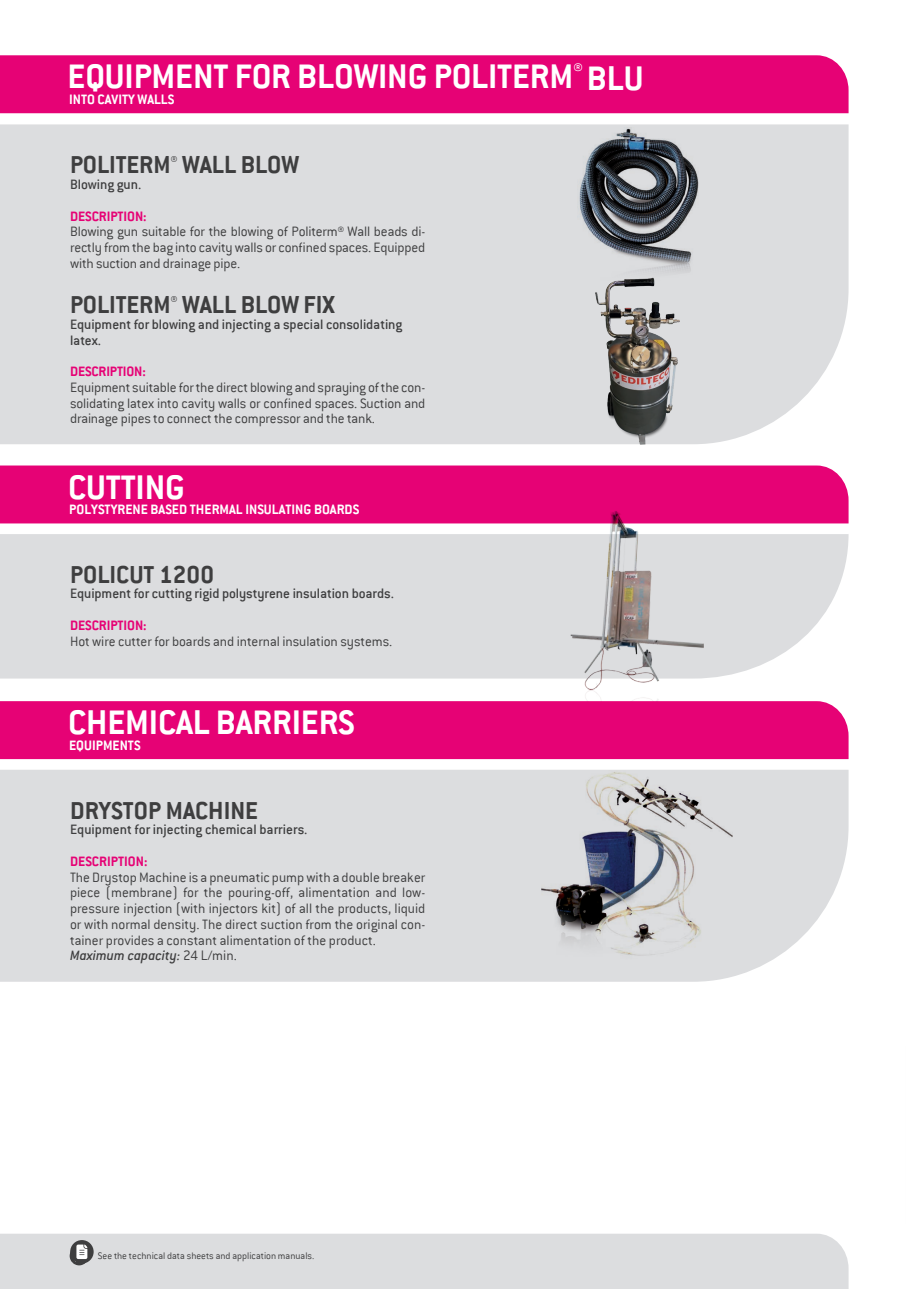
<style>
.page{position:relative;width:906px;height:1289px;background:#fff}
.page>*{position:absolute;margin:0;border:0;box-sizing:border-box;transform-origin:0 0}
.t1{font:700 37.5px "Conduit ITC";letter-spacing:-.005em;color:#fff}
.t2{font:700 27px "Conduit ITC";letter-spacing:-.005em;color:#3e3e3f}
.t3{font:300 15px/15.8px "Conduit ITC";color:#3e3e3f;text-align:justify}
.t4{font:500 15px/15.8px "Conduit ITC";letter-spacing:-.005em;color:#3e3e3f}
.t5{font:700 15px "Conduit ITC";color:#fff}
.t6{font:700 15px "Conduit ITC";letter-spacing:-.005em;color:#e60275}
.t7{font:300 10.5px "Conduit ITC";color:#3e3e3f}
.s1{font-weight:500;font-style:italic}
</style>
<div class="page">
<div style="left:0;top:1233px;width:848px;height:55px;background:#dcdddf"></div>
<div style="left:0;top:124px;width:848px;height:320px;background:#dcdddf"></div>
<div style="left:0;top:55px;width:848px;height:58px;background:#e60275"></div>
<img style="left:594px;top:283px;width:85px;height:161px">
<img style="left:577px;top:127px;width:122px;height:156px">
<div style="left:0;top:701px;width:848px;height:58px;background:#e60275"></div>
<div style="left:0;top:770px;width:848px;height:211px;background:#dcdddf"></div>
<img style="left:541px;top:770px;width:191px;height:193px">
<div style="left:0;top:534px;width:848px;height:144px;background:#dcdddf"></div>
<div style="left:0;top:465px;width:848px;height:58px;background:#e60275"></div>
<img style="left:570px;top:507px;width:133px;height:194px">
<h1 class="t1" style="left:68px;top:55px;width:577px">EQUIPMENT FOR BLOWING POLITERM<sup>®</sup> BLU</h1>
<p class="t5" style="left:69px;top:90px;width:107px">INTO CAVITY WALLS</p>
<h2 class="t2" style="left:70px;top:149px;width:230px">POLITERM<sup>®</sup> WALL BLOW</h2>
<p class="t4" style="left:70px;top:176px;width:73px">Blowing gun.</p>
<p class="t6" style="left:70px;top:207px;width:78px">DESCRIPTION:</p>
<p class="t3" style="left:70px;top:224px;width:357px">Blowing gun suitable for the blowing of Politerm® Wall beads di&shy;rectly from the bag into cavity walls or confined spaces. Equipped with suction and drainage pipe.</p>
<h2 class="t2" style="left:70px;top:289px;width:266px">POLITERM<sup>®</sup> WALL BLOW FIX</h2>
<p class="t4" style="left:70px;top:316px;width:334px">Equipment for blowing and injecting a special consolidating latex.</p>
<p class="t6" style="left:70px;top:362px;width:77px">DESCRIPTION:</p>
<p class="t3" style="left:70px;top:379px;width:357px">Equipment suitable for the direct blowing and spraying of the con&shy;solidating latex into cavity walls or confined spaces. Suction and drainage pipes to connect the compressor and the tank.</p>
<h1 class="t1" style="left:68px;top:465px;width:118px">CUTTING</h1>
<p class="t5" style="left:69px;top:500px;width:291px">POLYSTYRENE BASED THERMAL INSULATING BOARDS</p>
<h2 class="t2" style="left:70px;top:558px;width:145px">POLICUT 1200</h2>
<p class="t4" style="left:70px;top:585px;width:325px">Equipment for cutting rigid polystyrene insulation boards.</p>
<p class="t6" style="left:70px;top:616px;width:78px">DESCRIPTION:</p>
<p class="t3" style="left:70px;top:633px;width:324px">Hot wire cutter for boards and internal insulation systems.</p>
<h1 class="t1" style="left:68px;top:700px;width:288px">CHEMICAL BARRIERS</h1>
<p class="t5" style="left:69px;top:736px;width:73px">EQUIPMENTS</p>
<h2 class="t2" style="left:70px;top:794px;width:190px">DRYSTOP MACHINE</h2>
<p class="t4" style="left:70px;top:821px;width:239px">Equipment for injecting chemical barriers.</p>
<p class="t6" style="left:70px;top:852px;width:79px">DESCRIPTION:</p>
<p class="t3" style="left:70px;top:869px;width:357px;text-align:left">The Drystop Machine is a pneumatic pump with a double breaker piece (membrane) for the pouring-off, alimentation and low&shy;pressure injection (with injectors kit) of all the products, liquid or with normal density. The direct suction from the original con&shy;tainer provides a constant alimentation of the product.<br><span class="s1">Maximum capacity:</span> 24 L/min.</p>
<p class="t7" style="left:98px;top:1250px;width:218px">See the technical data sheets and application manuals.</p>
</div>
